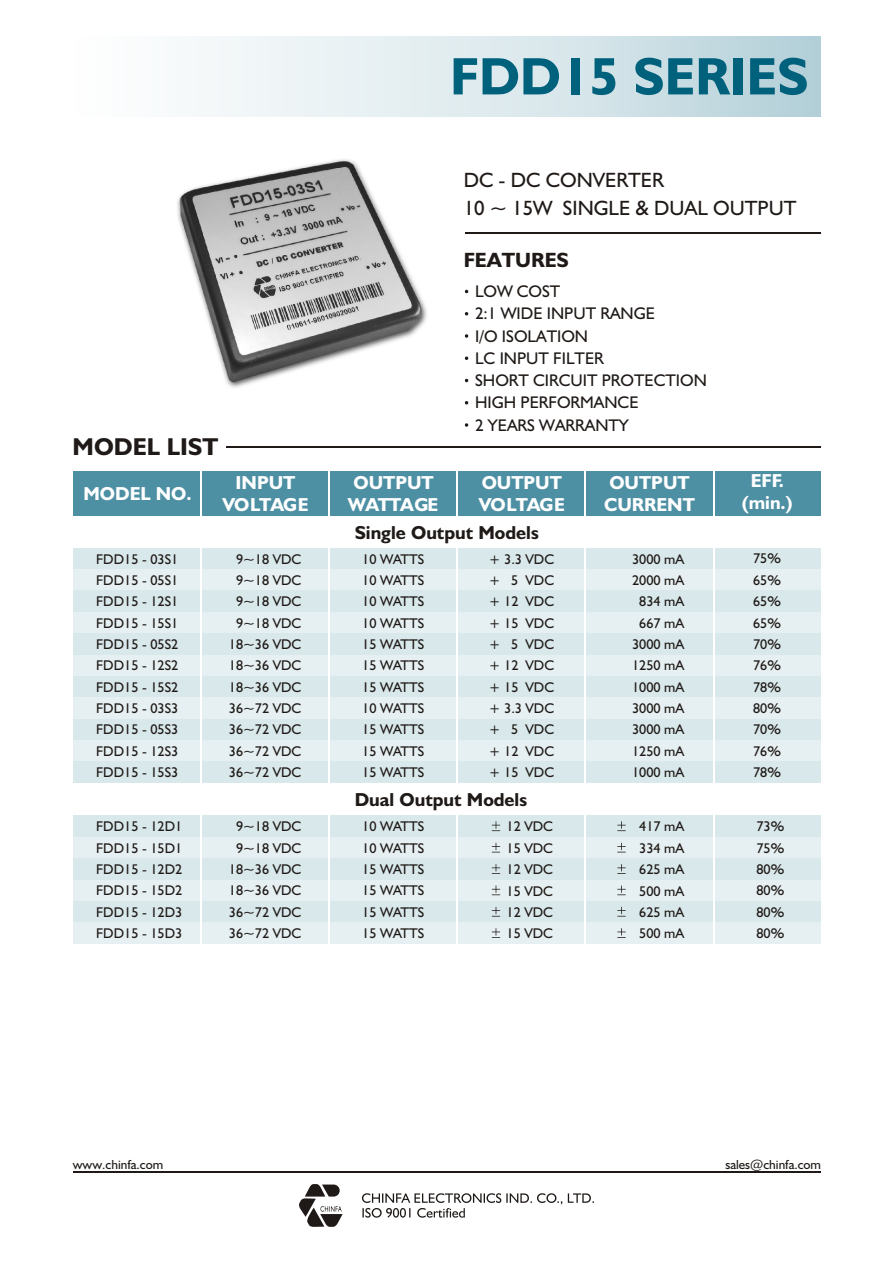
<style>
.page{position:relative;width:894px;height:1263px;background:#fff}
.page>*{position:absolute;margin:0;border:0;box-sizing:border-box;transform-origin:0 0}
.t1{font:700 52.95px "Humanst 521 BT";color:#00617d}
.t2{font:700 24.45px "Humanst 521 BT";color:#1f1a17}
.t3{font:20.7px/28.3px "Humanst 521 BT";color:#1f1a17}
.t4{font:700 20.7px "Humanst 521 BT";color:#1f1a17}
.t5{font:700 18.9px/22.6px "Humanst 521 BT";color:#fff}
.t6{font:700 18.9px "Humanst 521 BT";color:#1f1a17}
.t7{font:16.95px/22.2px "Humanst 521 BT";color:#1f1a17}
.t8{font:14.1px/21.3px "Humanst 521 BT";color:#1f1a17;text-align:justify}
.t9{font:13.2px "Humanst 521 BT";color:#1f1a17}
</style>
<div class="page">
<hr style="left:73px;top:1172px;width:747px;height:1px;background:#1f1a17">
<hr style="left:465px;top:232px;width:355px;height:2px;background:#1f1a17">
<svg style="left:465px;top:334px;width:3px;height:4px"></svg>
<svg style="left:465px;top:423px;width:3px;height:4px"></svg>
<hr style="left:226px;top:446px;width:594px;height:2px;background:#1f1a17">
<div style="left:73px;top:471px;width:747px;height:45px;background:#4d8fa3"></div>
<div style="left:73px;top:548px;width:747px;height:21px;background:#d9e8eb"></div>
<div style="left:73px;top:569px;width:747px;height:22px;background:#e6f0f2"></div>
<div style="left:73px;top:591px;width:747px;height:21px;background:#d9e8eb"></div>
<div style="left:73px;top:612px;width:747px;height:21px;background:#e6f0f2"></div>
<div style="left:73px;top:633px;width:747px;height:22px;background:#d9e8eb"></div>
<div style="left:73px;top:655px;width:747px;height:21px;background:#e6f0f2"></div>
<div style="left:73px;top:676px;width:747px;height:22px;background:#d9e8eb"></div>
<div style="left:73px;top:698px;width:747px;height:21px;background:#e6f0f2"></div>
<div style="left:73px;top:719px;width:747px;height:21px;background:#d9e8eb"></div>
<div style="left:73px;top:740px;width:747px;height:22px;background:#e6f0f2"></div>
<div style="left:73px;top:762px;width:747px;height:21px;background:#d9e8eb"></div>
<div style="left:73px;top:816px;width:747px;height:21px;background:#d9e8eb"></div>
<div style="left:73px;top:837px;width:747px;height:22px;background:#e6f0f2"></div>
<div style="left:73px;top:859px;width:747px;height:21px;background:#d9e8eb"></div>
<div style="left:73px;top:880px;width:747px;height:21px;background:#e6f0f2"></div>
<div style="left:73px;top:901px;width:747px;height:22px;background:#d9e8eb"></div>
<div style="left:73px;top:923px;width:747px;height:21px;background:#e6f0f2"></div>
<svg style="left:492px;top:821px;width:8px;height:10px"></svg>
<svg style="left:492px;top:843px;width:8px;height:9px"></svg>
<svg style="left:492px;top:864px;width:8px;height:10px"></svg>
<svg style="left:492px;top:885px;width:8px;height:10px"></svg>
<svg style="left:492px;top:907px;width:8px;height:10px"></svg>
<svg style="left:492px;top:928px;width:8px;height:10px"></svg>
<hr style="left:200px;top:466px;width:1px;height:494px;background:#fff">
<hr style="left:328px;top:466px;width:2px;height:496px;background:#fff">
<hr style="left:457px;top:466px;width:1px;height:496px;background:#fff">
<hr style="left:585px;top:466px;width:1px;height:490px;background:#fff">
<hr style="left:713px;top:466px;width:1px;height:494px;background:#fff">
<svg style="left:617px;top:821px;width:9px;height:10px"></svg>
<svg style="left:617px;top:843px;width:9px;height:9px"></svg>
<svg style="left:617px;top:864px;width:9px;height:10px"></svg>
<svg style="left:617px;top:885px;width:9px;height:10px"></svg>
<svg style="left:617px;top:907px;width:9px;height:10px"></svg>
<svg style="left:617px;top:928px;width:9px;height:10px"></svg>
<img style="left:177px;top:159px;width:250px;height:229px">
<svg style="left:299px;top:1184px;width:44px;height:43px"></svg>
<svg style="left:362px;top:1193px;width:232px;height:25px"></svg>
<h1 class="t1" style="left:450px;top:54px;width:360px">FDD15 SERIES</h1>
<h3 class="t3" style="left:464px;top:167px;width:334px">DC - DC CONVERTER<br>10 ~ 15W SINGLE &amp; DUAL OUTPUT</h3>
<h3 class="t4" style="left:464px;top:251px;width:107px">FEATURES</h3>
<p class="t7" style="left:475px;top:282px;width:233px">LOW COST<br>2:1 WIDE INPUT RANGE<br>I/O ISOLATION<br>LC INPUT FILTER<br>SHORT CIRCUIT PROTECTION<br>HIGH PERFORMANCE<br>2 YEARS WARRANTY</p>
<h2 class="t2" style="left:73px;top:437px;width:147px">MODEL LIST</h2>
<h3 class="t5" style="left:83px;top:484px;width:110px">MODEL NO.</h3>
<h3 class="t5" style="left:222px;top:473px;width:88px;text-align:center">INPUT<br>VOLTAGE</h3>
<h3 class="t5" style="left:348px;top:473px;width:92px">OUTPUT<br>WATTAGE</h3>
<h3 class="t5" style="left:479px;top:473px;width:88px">OUTPUT<br>VOLTAGE</h3>
<h3 class="t5" style="left:604px;top:473px;width:92px">OUTPUT<br>CURRENT</h3>
<h3 class="t5" style="left:742px;top:471px;width:52px;text-align:center">EFF. (min.)</h3>
<h3 class="t6" style="left:355px;top:524px;width:186px">Single Output Models</h3>
<p class="t8" style="left:96px;top:549px;width:84px">FDD15 - 03S1<br>FDD15 - 05S1<br>FDD15 - 12S1<br>FDD15 - 15S1<br>FDD15 - 05S2<br>FDD15 - 12S2<br>FDD15 - 15S2<br>FDD15 - 03S3<br>FDD15 - 05S3<br>FDD15 - 12S3<br>FDD15 - 15S3</p>
<p class="t8" style="left:229px;top:549px;width:74px;text-align:center">9~18 VDC<br>9~18 VDC<br>9~18 VDC<br>9~18 VDC<br>18~36 VDC<br>18~36 VDC<br>18~36 VDC<br>36~72 VDC<br>36~72 VDC<br>36~72 VDC<br>36~72 VDC</p>
<p class="t8" style="left:362px;top:549px;width:64px">10 WATTS 10 WATTS 10 WATTS 10 WATTS 15 WATTS 15 WATTS 15 WATTS 10 WATTS 15 WATTS 15 WATTS 15 WATTS</p>
<p class="t8" style="left:489px;top:549px;width:67px">+ 3.3 VDC + 5 VDC + 12 VDC + 15 VDC</p>
<p class="t8" style="left:489px;top:635px;width:67px">+ 5 VDC + 12 VDC + 15 VDC + 3.3 VDC + 5 VDC + 12 VDC + 15 VDC</p>
<p class="t8" style="left:96px;top:817px;width:88px">FDD15 - 12D1<br>FDD15 - 15D1<br>FDD15 - 12D2<br>FDD15 - 15D2<br>FDD15 - 12D3<br>FDD15 - 15D3</p>
<p class="t8" style="left:229px;top:817px;width:74px;text-align:center">9~18 VDC<br>9~18 VDC<br>18~36 VDC<br>18~36 VDC<br>36~72 VDC<br>36~72 VDC</p>
<h3 class="t6" style="left:355px;top:792px;width:174px">Dual Output Models</h3>
<p class="t8" style="left:362px;top:817px;width:64px">10 WATTS 10 WATTS 15 WATTS 15 WATTS 15 WATTS 15 WATTS</p>
<p class="t8" style="left:507px;top:817px;width:48px">12 VDC 15 VDC 12 VDC 15 VDC 12 VDC 15 VDC</p>
<p class="t8" style="left:632px;top:549px;width:54px;text-align:center">3000 mA<br>2000 mA<br>834 mA<br>667 mA<br>3000 mA<br>1250 mA<br>1000 mA<br>3000 mA<br>3000 mA<br>1250 mA<br>1000 mA</p>
<p class="t8" style="left:753px;top:549px;width:29px">75% 65% 65% 65% 70% 76% 78% 80% 70% 76% 78%</p>
<p class="t8" style="left:639px;top:817px;width:46px">417 mA 334 mA 625 mA 500 mA 625 mA 500 mA</p>
<p class="t8" style="left:756px;top:817px;width:29px">73% 75% 80% 80% 80% 80%</p>
<p class="t9" style="left:73px;top:1159px;width:92px">www.chinfa.com</p>
<p class="t9" style="left:725px;top:1159px;width:97px">sales@chinfa.com</p>
</div>
